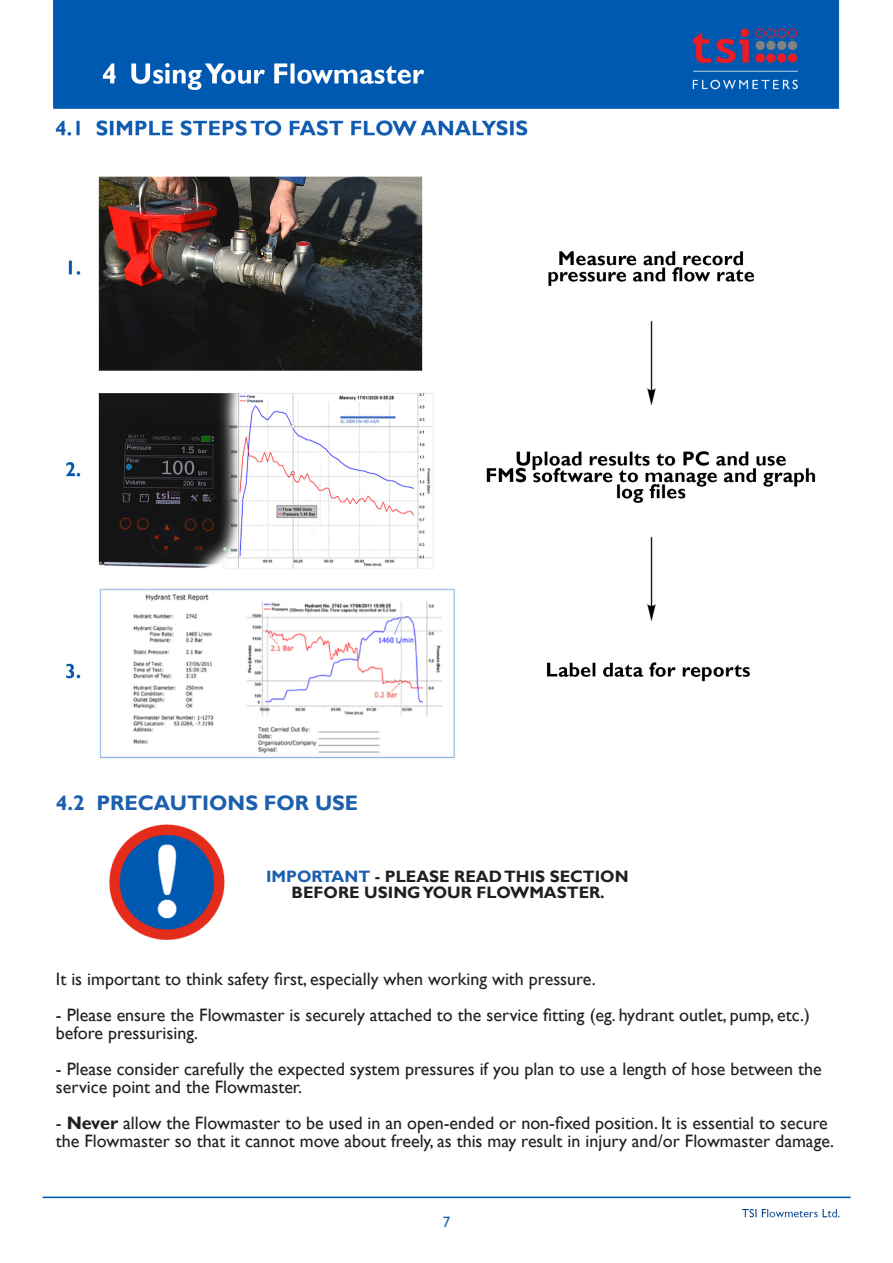
<style>
.page{position:relative;width:893px;height:1263px;background:#fff}
.page>*{position:absolute;margin:0;border:0;box-sizing:border-box;transform-origin:0 0}
.t1{font:700 21px "Gill Sans";color:#1d5fad}
.t2{font:18px/18px "Gill Sans";color:#231f20}
.t3{font:700 16.5px "Gill Sans";color:#231f20}
.t4{font:15px "Gill Sans";color:#1d5fad}
.s1{color:#1d5fad}
.s2{font-weight:700}
</style>
<div class="page">
<img style="left:42px;top:1196px;width:809px;height:22px">
<img style="left:53px;top:0;width:787px;height:682px">
<img style="left:479px;top:138px;width:241px;height:137px">
<img style="left:53px;top:3px;width:426px;height:756px">
<img style="left:109px;top:824px;width:116px;height:116px">
<p class="t1" style="left:56px;top:790px;width:304px">4.2 PRECAUTIONS FOR USE</p>
<p class="t3" style="left:266px;top:866px;width:364px"><span class="s1">IMPORTANT</span> - PLEASE READ THIS SECTION</p>
<p class="t3" style="left:292px;top:882px;width:315px">BEFORE USING YOUR FLOWMASTER.</p>
<p class="t2" style="left:56px;top:970px;width:541px">It is important to think safety first, especially when working with pressure.</p>
<p class="t2" style="left:56px;top:1006px;width:756px">- Please ensure the Flowmaster is securely attached to the service fitting (eg. hydrant outlet, pump, etc.)</p>
<p class="t2" style="left:56px;top:1024px;width:144px">before pressurising.</p>
<p class="t2" style="left:56px;top:1060px;width:767px">- Please consider carefully the expected system pressures if you plan to use a length of hose between the service point and the Flowmaster.</p>
<p class="t2" style="left:56px;top:1114px;width:780px">- <span class="s2">Never</span> allow the Flowmaster to be used in an open-ended or non-fixed position. It is essential to secure the Flowmaster so that it cannot move about freely, as this may result in injury and/or Flowmaster damage.</p>
<p class="t4" style="left:443px;top:1213px;width:9px">7</p>
</div>
